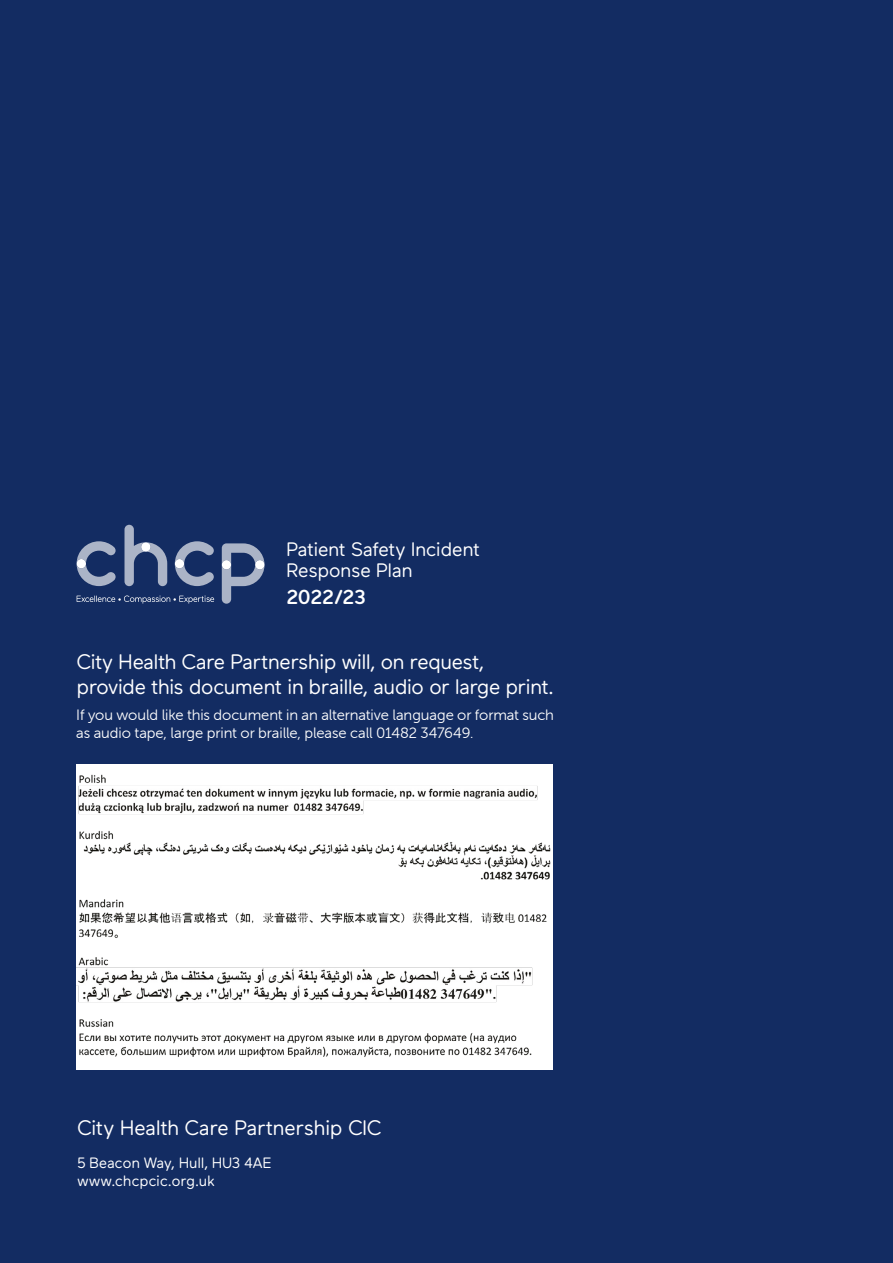
<style>
.page{position:relative;width:893px;height:1263px;background:#132c62}
.page>*{position:absolute;margin:0;border:0;box-sizing:border-box;transform-origin:0 0}
.t1{font:21px/24.8px "Maax Rounded";letter-spacing:-.035em;color:#fff}
.t2{font:500 20.1px "Maax Rounded";letter-spacing:-.05em;color:#fff}
.t3{font:19.5px/21px "Maax Rounded";letter-spacing:-.03em;color:#fff}
.t4{font:15px/18px "Museo Sans Rounded 300";letter-spacing:-.005em;color:#fff}
.t5{font:15px/18.8px "Maax Rounded";letter-spacing:-.02em;color:#fff}
</style>
<div class="page">
<img style="left:77px;top:765px;width:476px;height:305px">
<svg style="left:125px;top:525px;width:42px;height:61px"></svg>
<svg style="left:141px;top:542px;width:10px;height:10px"></svg>
<svg style="left:222px;top:543px;width:43px;height:61px"></svg>
<svg style="left:77px;top:541px;width:39px;height:45px"></svg>
<svg style="left:175px;top:541px;width:39px;height:45px"></svg>
<svg style="left:77px;top:595px;width:137px;height:9px"></svg>
<p class="t3" style="left:286px;top:539px;width:196px">Patient Safety Incident<br>Response Plan</p>
<p class="t2" style="left:286px;top:584px;width:82px">2022/23</p>
<p class="t1" style="left:77px;top:650px;width:479px">City Health Care Partnership will, on request, provide this document in braille, audio or large print.</p>
<p class="t4" style="left:76px;top:706px;width:479px">If you would like this document in an alternative language or format such as audio tape, large print or braille, please call 01482 347649.</p>
<p class="t1" style="left:77px;top:1115px;width:306px">City Health Care Partnership CIC</p>
<p class="t5" style="left:77px;top:1153px;width:196px">5 Beacon Way, Hull, HU3 4AE www.chcpcic.org.uk</p>
</div>
